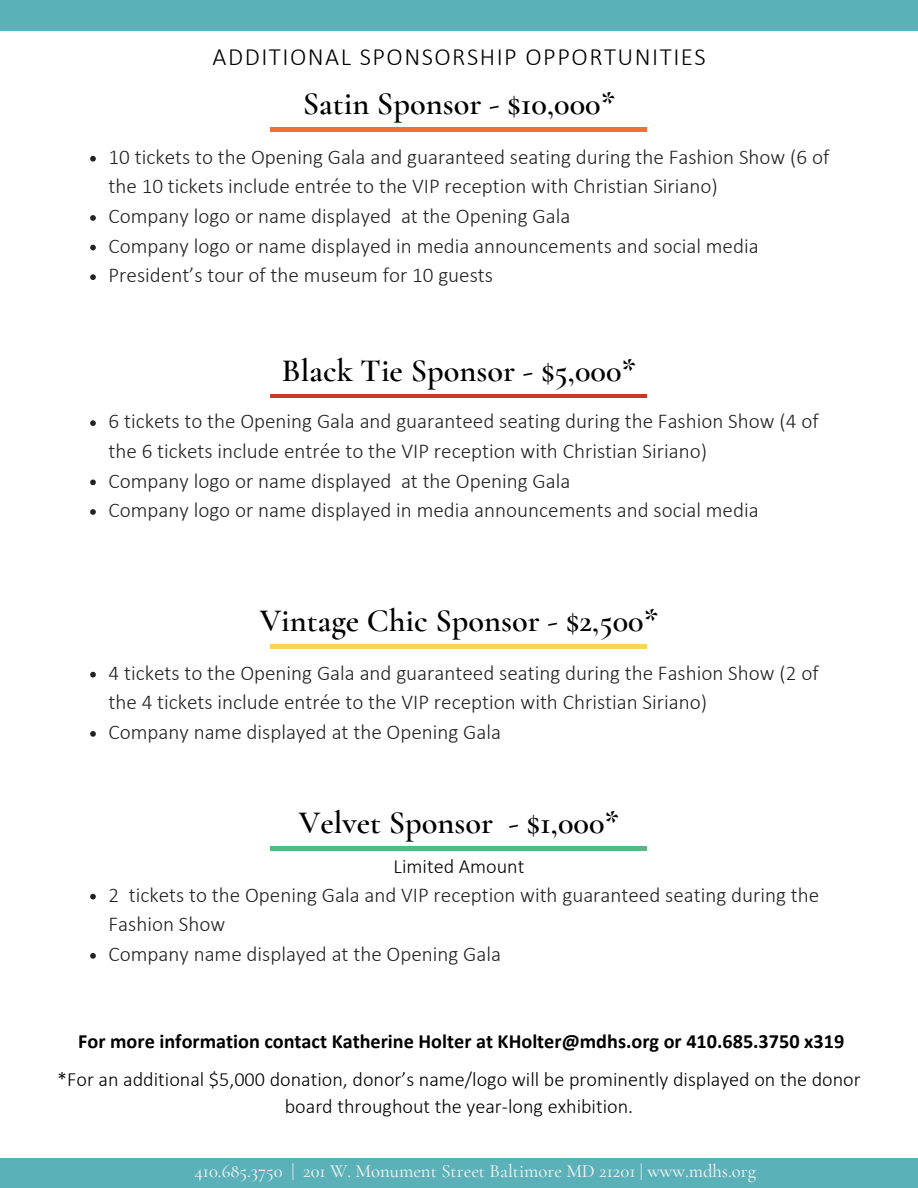
<style>
.page{position:relative;width:918px;height:1188px;background:#fff}
.page>*{position:absolute;margin:0;border:0;box-sizing:border-box;transform-origin:0 0}
.t1{font:600 32.4px "Cormorant Garamond";color:#000}
.t2{font:300 24.9px "Calibri";letter-spacing:.06em;color:#000}
.t3{font:300 21.15px/29.5px "Calibri";color:#222}
.t4{font:300 20.25px/27.5px "Calibri";color:#000;text-align:center}
.t5{font:700 20.25px "Calibri";color:#000}
.t6{font:500 18.6px "Cormorant Garamond";color:#eff1f4}
</style>
<div class="page">
<div style="left:0;top:1158px;width:918px;height:30px;background:#5ab1b7"></div>
<div style="left:0;top:0;width:918px;height:30px;background:#5ab1b7"></div>
<svg style="left:90px;top:420px;width:6px;height:6px"></svg>
<svg style="left:90px;top:480px;width:6px;height:5px"></svg>
<svg style="left:90px;top:509px;width:6px;height:6px"></svg>
<svg style="left:90px;top:672px;width:6px;height:5px"></svg>
<svg style="left:90px;top:731px;width:6px;height:6px"></svg>
<svg style="left:90px;top:894px;width:6px;height:5px"></svg>
<svg style="left:90px;top:953px;width:6px;height:6px"></svg>
<hr style="left:270px;top:394px;width:377px;height:4px;background:#c83a27">
<hr style="left:270px;top:645px;width:377px;height:3px;background:#f7d55a">
<hr style="left:270px;top:847px;width:377px;height:3px;background:#5ab785">
<svg style="left:90px;top:156px;width:6px;height:6px"></svg>
<svg style="left:90px;top:215px;width:6px;height:6px"></svg>
<svg style="left:90px;top:245px;width:6px;height:5px"></svg>
<svg style="left:90px;top:274px;width:6px;height:6px"></svg>
<hr style="left:270px;top:128px;width:377px;height:3px;background:#f27034">
<p class="t2" style="left:213px;top:46px;width:495px">ADDITIONAL SPONSORSHIP OPPORTUNITIES</p>
<h1 class="t1" style="left:303px;top:84px;width:314px">Satin Sponsor - $10,000*</h1>
<p class="t3" style="left:109px;top:144px;width:722px">10 tickets to the Opening Gala and guaranteed seating during the Fashion Show (6 of the 10 tickets include entrée to the VIP reception with Christian Siriano)<br>Company logo or name displayed at the Opening Gala<br>Company logo or name displayed in media announcements and social media President’s tour of the museum for 10 guests</p>
<h1 class="t1" style="left:282px;top:351px;width:356px">Black Tie Sponsor - $5,000*</h1>
<p class="t3" style="left:109px;top:408px;width:712px">6 tickets to the Opening Gala and guaranteed seating during the Fashion Show (4 of the 6 tickets include entrée to the VIP reception with Christian Siriano)<br>Company logo or name displayed at the Opening Gala<br>Company logo or name displayed in media announcements and social media</p>
<h1 class="t1" style="left:260px;top:601px;width:400px">Vintage Chic Sponsor - $2,500*</h1>
<p class="t3" style="left:109px;top:660px;width:712px">4 tickets to the Opening Gala and guaranteed seating during the Fashion Show (2 of the 4 tickets include entrée to the VIP reception with Christian Siriano)<br>Company name displayed at the Opening Gala</p>
<h1 class="t1" style="left:299px;top:803px;width:322px">Velvet Sponsor - $1,000*</h1>
<p class="t4" style="left:394px;top:854px;width:132px">Limited Amount</p>
<p class="t3" style="left:109px;top:882px;width:712px">2 tickets to the Opening Gala and VIP reception with guaranteed seating during the<br>Fashion Show<br>Company name displayed at the Opening Gala</p>
<p class="t5" style="left:78px;top:1029px;width:767px">For more information contact Katherine Holter at KHolter@mdhs.org or 410.685.3750 x319</p>
<p class="t4" style="left:57px;top:1067px;width:805px">*For an additional $5,000 donation, donor’s name/logo will be prominently displayed on the donor board throughout the year-long exhibition.</p>
<p class="t6" style="left:194px;top:1159px;width:563px">410.685.3750 | 201 W. Monument Street Baltimore MD 21201 | www.mdhs.org</p>
</div>
